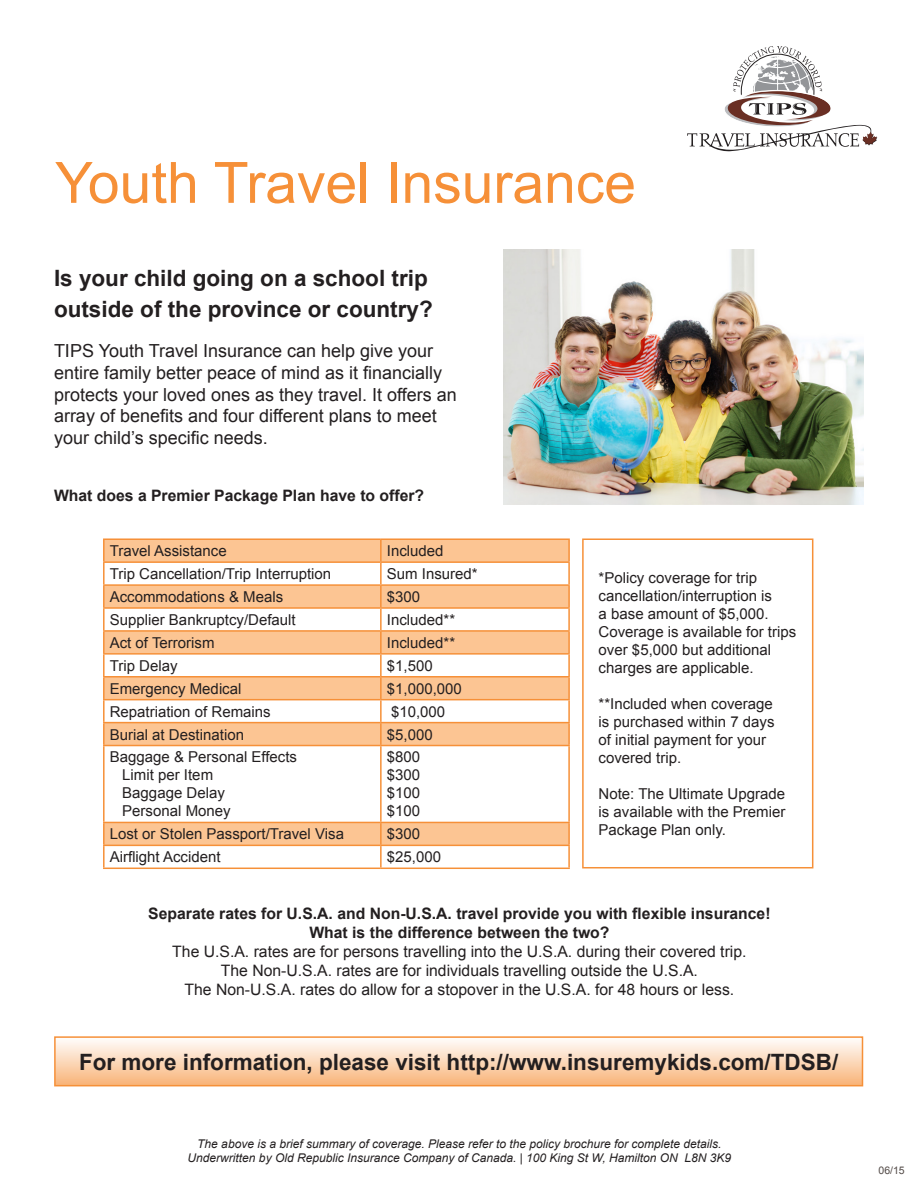
<style>
.page{position:relative;width:918px;height:1188px;background:#fff}
.page>*{position:absolute;margin:0;border:0;box-sizing:border-box;transform-origin:0 0}
.t1{font:57px "Arial";color:#f69038}
.t2{font:700 22.5px "Arial";color:#231f20}
.t3{font:18px "Arial";color:#231f20}
.t4{font:15.75px "Arial";color:#231f20}
.t5{font:700 15.75px "Arial";color:#231f20}
.t6{font:15px/18px "Arial";color:#231f20}
.t7{font:italic 12px "Arial";color:#231f20}
.t8{font:10.5px "Arial";color:#524a47}
</style>
<div class="page">
<svg style="left:57px;top:1040px;width:803px;height:43px;background:#fbd8ba"></svg>
<div style="left:54px;top:1036px;width:809px;height:50px;border:2px solid #f69038"></div>
<svg style="left:687px;top:46px;width:190px;height:105px"></svg>
<img style="left:503px;top:250px;width:361px;height:254px">
<div style="left:582px;top:538px;width:231px;height:330px;border:2px solid #f69038"></div>
<div style="left:105px;top:540px;width:463px;height:21px;background:#fcc593"></div>
<svg style="left:105px;top:586px;width:463px;height:282px"></svg>
<hr style="left:103px;top:538px;width:278px;height:2px;background:#f69038">
<hr style="left:103px;top:540px;width:2px;height:21px;background:#f69038">
<hr style="left:381px;top:538px;width:189px;height:2px;background:#f69038">
<hr style="left:380px;top:540px;width:2px;height:21px;background:#f69038">
<hr style="left:568px;top:540px;width:2px;height:21px;background:#f69038">
<hr style="left:103px;top:561px;width:278px;height:2px;background:#f69038">
<hr style="left:103px;top:563px;width:2px;height:21px;background:#f69038">
<hr style="left:381px;top:561px;width:189px;height:2px;background:#f69038">
<hr style="left:380px;top:563px;width:2px;height:21px;background:#f69038">
<hr style="left:568px;top:563px;width:2px;height:21px;background:#f69038">
<hr style="left:103px;top:584px;width:278px;height:2px;background:#f69038">
<hr style="left:103px;top:586px;width:2px;height:21px;background:#f69038">
<hr style="left:381px;top:584px;width:189px;height:2px;background:#f69038">
<hr style="left:380px;top:586px;width:2px;height:21px;background:#f69038">
<hr style="left:568px;top:586px;width:2px;height:21px;background:#f69038">
<hr style="left:103px;top:607px;width:278px;height:2px;background:#f69038">
<hr style="left:103px;top:609px;width:2px;height:21px;background:#f69038">
<hr style="left:381px;top:607px;width:189px;height:2px;background:#f69038">
<hr style="left:380px;top:609px;width:2px;height:21px;background:#f69038">
<hr style="left:568px;top:609px;width:2px;height:21px;background:#f69038">
<hr style="left:103px;top:630px;width:278px;height:2px;background:#f69038">
<hr style="left:103px;top:632px;width:2px;height:21px;background:#f69038">
<hr style="left:381px;top:630px;width:189px;height:2px;background:#f69038">
<hr style="left:380px;top:632px;width:2px;height:21px;background:#f69038">
<hr style="left:568px;top:632px;width:2px;height:21px;background:#f69038">
<hr style="left:103px;top:653px;width:278px;height:2px;background:#f69038">
<hr style="left:103px;top:655px;width:2px;height:21px;background:#f69038">
<hr style="left:381px;top:653px;width:189px;height:2px;background:#f69038">
<hr style="left:380px;top:655px;width:2px;height:21px;background:#f69038">
<hr style="left:568px;top:655px;width:2px;height:21px;background:#f69038">
<hr style="left:103px;top:676px;width:278px;height:2px;background:#f69038">
<hr style="left:103px;top:678px;width:2px;height:21px;background:#f69038">
<hr style="left:381px;top:676px;width:189px;height:2px;background:#f69038">
<hr style="left:380px;top:678px;width:2px;height:21px;background:#f69038">
<hr style="left:568px;top:678px;width:2px;height:21px;background:#f69038">
<hr style="left:103px;top:699px;width:278px;height:1px;background:#f69038">
<hr style="left:103px;top:700px;width:2px;height:22px;background:#f69038">
<hr style="left:381px;top:699px;width:189px;height:1px;background:#f69038">
<hr style="left:380px;top:700px;width:2px;height:22px;background:#f69038">
<hr style="left:568px;top:700px;width:2px;height:22px;background:#f69038">
<hr style="left:103px;top:722px;width:278px;height:1px;background:#f69038">
<hr style="left:103px;top:723px;width:2px;height:22px;background:#f69038">
<hr style="left:381px;top:722px;width:189px;height:1px;background:#f69038">
<hr style="left:380px;top:723px;width:2px;height:22px;background:#f69038">
<hr style="left:568px;top:723px;width:2px;height:22px;background:#f69038">
<hr style="left:103px;top:745px;width:278px;height:1px;background:#f69038">
<hr style="left:103px;top:746px;width:2px;height:76px;background:#f69038">
<hr style="left:381px;top:745px;width:189px;height:1px;background:#f69038">
<hr style="left:380px;top:746px;width:2px;height:76px;background:#f69038">
<hr style="left:568px;top:746px;width:2px;height:76px;background:#f69038">
<hr style="left:103px;top:822px;width:278px;height:1px;background:#f69038">
<hr style="left:103px;top:823px;width:2px;height:22px;background:#f69038">
<hr style="left:381px;top:822px;width:189px;height:1px;background:#f69038">
<hr style="left:380px;top:823px;width:2px;height:22px;background:#f69038">
<hr style="left:568px;top:823px;width:2px;height:22px;background:#f69038">
<hr style="left:103px;top:845px;width:278px;height:1px;background:#f69038">
<hr style="left:103px;top:846px;width:2px;height:22px;background:#f69038">
<hr style="left:381px;top:845px;width:189px;height:1px;background:#f69038">
<hr style="left:380px;top:846px;width:2px;height:22px;background:#f69038">
<hr style="left:568px;top:846px;width:2px;height:22px;background:#f69038">
<hr style="left:103px;top:868px;width:278px;height:1px;background:#f69038">
<hr style="left:381px;top:868px;width:189px;height:1px;background:#f69038">
<p class="t1" style="left:55px;top:146px;width:582px">Youth Travel Insurance</p>
<p class="t2" style="left:54px;top:263px;width:375px">Is your child going on a school trip</p>
<p class="t2" style="left:54px;top:294px;width:380px">outside of the province or country?</p>
<p class="t3" style="left:54px;top:339px;width:381px">TIPS Youth Travel Insurance can help give your</p>
<p class="t3" style="left:54px;top:361px;width:390px">entire family better peace of mind as it financially</p>
<p class="t3" style="left:54px;top:383px;width:404px">protects your loved ones as they travel. It offers an</p>
<p class="t3" style="left:54px;top:404px;width:384px">array of benefits and four different plans to meet</p>
<p class="t3" style="left:54px;top:426px;width:215px">your child’s specific needs.</p>
<p class="t5" style="left:54px;top:485px;width:372px">What does a Premier Package Plan have to offer?</p>
<p class="t6" style="left:110px;top:542px;width:118px">Travel Assistance</p>
<p class="t6" style="left:387px;top:542px;width:58px">Included</p>
<p class="t6" style="left:110px;top:565px;width:223px">Trip Cancellation/Trip Interruption</p>
<p class="t6" style="left:387px;top:565px;width:92px">Sum Insured*</p>
<p class="t6" style="left:110px;top:588px;width:175px">Accommodations &amp; Meals</p>
<p class="t6" style="left:387px;top:588px;width:35px">$300</p>
<p class="t6" style="left:110px;top:611px;width:187px">Supplier Bankruptcy/Default</p>
<p class="t6" style="left:387px;top:611px;width:70px">Included**</p>
<p class="t6" style="left:110px;top:634px;width:106px">Act of Terrorism</p>
<p class="t6" style="left:387px;top:634px;width:70px">Included**</p>
<p class="t6" style="left:110px;top:657px;width:69px">Trip Delay</p>
<p class="t6" style="left:387px;top:657px;width:47px">$1,500</p>
<p class="t6" style="left:110px;top:680px;width:133px">Emergency Medical</p>
<p class="t6" style="left:387px;top:680px;width:77px">$1,000,000</p>
<p class="t6" style="left:110px;top:702px;width:162px">Repatriation of Remains</p>
<p class="t6" style="left:391px;top:702px;width:56px">$10,000</p>
<p class="t6" style="left:110px;top:725px;width:136px">Burial at Destination</p>
<p class="t6" style="left:387px;top:725px;width:47px">$5,000</p>
<p class="t6" style="left:110px;top:748px;width:189px">Baggage &amp; Personal Effects</p>
<p class="t6" style="left:122px;top:766px;width:92px">Limit per Item</p>
<p class="t6" style="left:122px;top:784px;width:104px">Baggage Delay</p>
<p class="t6" style="left:122px;top:802px;width:110px">Personal Money</p>
<p class="t6" style="left:387px;top:748px;width:35px">$800</p>
<p class="t6" style="left:387px;top:766px;width:35px">$300</p>
<p class="t6" style="left:387px;top:784px;width:35px">$100</p>
<p class="t6" style="left:387px;top:802px;width:35px">$100</p>
<p class="t6" style="left:110px;top:825px;width:236px">Lost or Stolen Passport/Travel Visa</p>
<p class="t6" style="left:387px;top:825px;width:35px">$300</p>
<p class="t6" style="left:110px;top:848px;width:112px">Airflight Accident</p>
<p class="t6" style="left:387px;top:848px;width:56px">$25,000</p>
<p class="t6" style="left:599px;top:569px;width:199px">*Policy coverage for trip cancellation/interruption is<br>a base amount of $5,000.<br>Coverage is available for trips over $5,000 but additional charges are applicable.</p>
<p class="t6" style="left:599px;top:695px;width:177px">**Included when coverage is purchased within 7 days of initial payment for your covered trip.</p>
<p class="t6" style="left:599px;top:785px;width:188px;text-align:justify">Note: The Ultimate Upgrade is available with the Premier Package Plan only.</p>
<p class="t5" style="left:148px;top:903px;width:624px">Separate rates for U.S.A. and Non-U.S.A. travel provide you with flexible insurance!</p>
<p class="t5" style="left:309px;top:922px;width:302px">What is the difference between the two?</p>
<p class="t4" style="left:172px;top:941px;width:576px">The U.S.A. rates are for persons travelling into the U.S.A. during their covered trip.</p>
<p class="t4" style="left:221px;top:960px;width:479px">The Non-U.S.A. rates are for individuals travelling outside the U.S.A.</p>
<p class="t4" style="left:185px;top:979px;width:551px">The Non-U.S.A. rates do allow for a stopover in the U.S.A. for 48 hours or less.</p>
<p class="t2" style="left:79px;top:1047px;width:761px">For more information, please visit http://www.insuremykids.com/TDSB/</p>
<p class="t7" style="left:197px;top:1136px;width:526px">The above is a brief summary of coverage. Please refer to the policy brochure for complete details.</p>
<p class="t7" style="left:188px;top:1150px;width:545px">Underwritten by Old Republic Insurance Company of Canada. | 100 King St W, Hamilton ON L8N 3K9</p>
<p class="t8" style="left:879px;top:1163px;width:28px">06/15</p>
</div>
